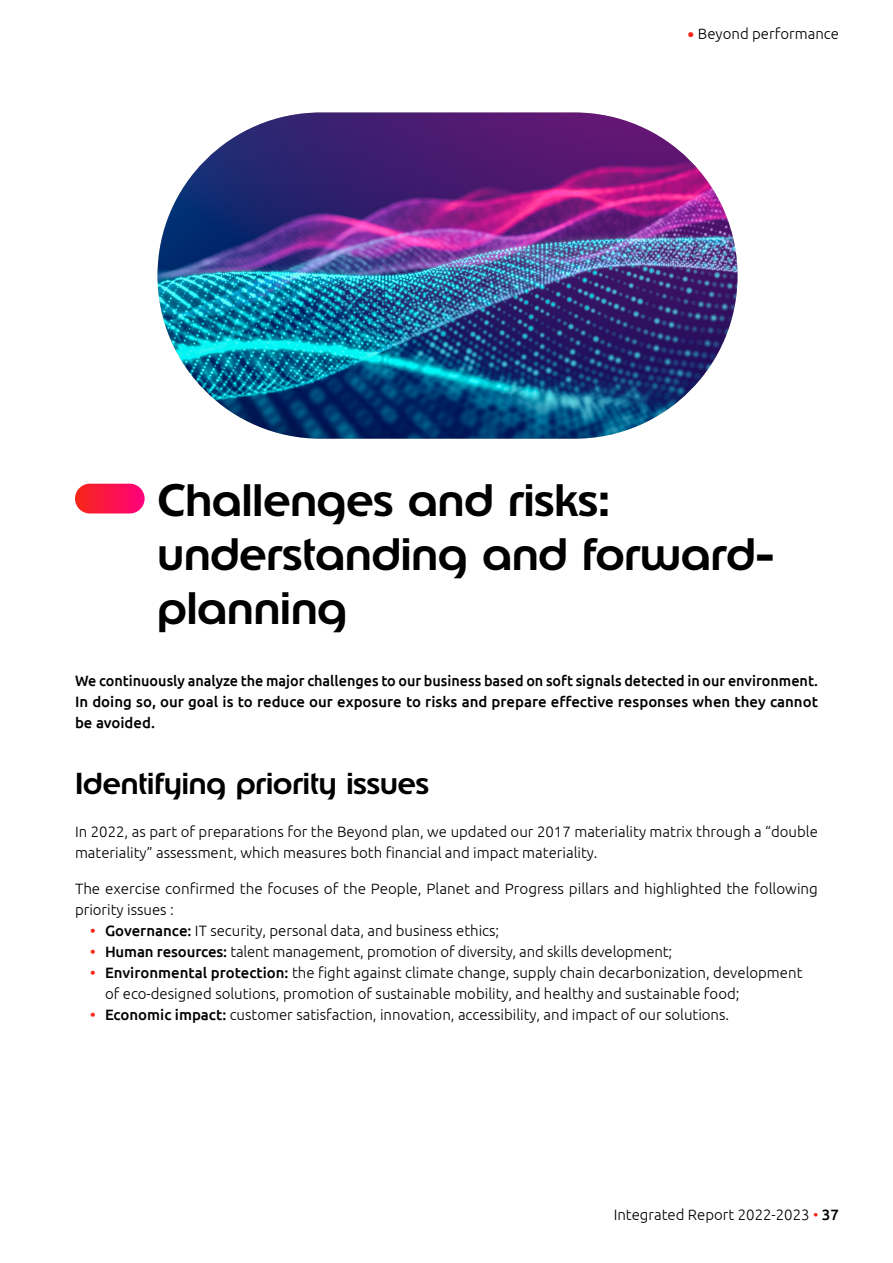
<style>
.page{position:relative;width:893px;height:1263px;background:#fff}
.page>*{position:absolute;margin:0;border:0;box-sizing:border-box;transform-origin:0 0}
.H2_debut_de_page{font:500 45px/54px "Edenred";color:#000}
.H3_sous_partie{font:500 30px "Edenred";color:#000}
.P_puce{font:300 15px/21px "Ubuntu";color:#000}
.t1{font:500 15px/21px "Ubuntu";color:#000;text-align:justify;scale:.96 1}
.s1{font-size:21px;color:#f72717}
.s2{font-weight:500;color:#f72717}
.s3{font-weight:500}
.s4{color:#f72717}
</style>
<div class="page">
<div style="left:75px;top:484px;width:70px;height:29px;background:linear-gradient(to right,#f72819,#ff057d);border-radius:15px"></div>
<img style="left:158px;top:113px;width:579px;height:326px;border-radius:163px">
<p class="P_puce" style="left:687px;top:23px;width:153px"><span class="s1">•</span> Beyond performance</p>
<h2 class="H2_debut_de_page" style="left:158px;top:472px;width:619px">Challenges and risks: understanding and forward&shy;planning</h2>
<p class="t1" style="left:75px;top:669px;width:775px">We continuously analyze the major challenges to our business based on soft signals detected in our environment.<br>In doing so, our goal is to reduce our exposure to risks and prepare effective responses when they cannot be avoided.</p>
<h3 class="H3_sous_partie" style="left:75px;top:763px;width:356px">Identifying priority issues</h3>
<p class="P_puce" style="left:75px;top:821px;width:744px">In 2022, as part of preparations for the Beyond plan, we updated our 2017 materiality matrix through a “double materiality” assessment, which measures both financial and impact materiality.</p>
<p class="P_puce" style="left:75px;top:878px;width:744px">The exercise confirmed the focuses of the People, Planet and Progress pillars and highlighted the following priority issues :</p>
<p class="P_puce" style="left:90px;top:920px;width:411px"><span class="s2">•</span> <span class="s3">Governance:</span> IT security, personal data, and business ethics;</p>
<p class="P_puce" style="left:90px;top:941px;width:584px"><span class="s2">•</span> <span class="s3">Human resources:</span> talent management, promotion of diversity, and skills development;</p>
<p class="P_puce" style="left:105px;top:962px;width:699px;text-indent:-15px"><span class="s2">•</span> <span class="s3">Environmental protection:</span> the fight against climate change, supply chain decarbonization, development of eco-designed solutions, promotion of sustainable mobility, and healthy and sustainable food;</p>
<p class="P_puce" style="left:90px;top:1004px;width:641px"><span class="s2">•</span> <span class="s3">Economic impact:</span> customer satisfaction, innovation, accessibility, and impact of our solutions.</p>
<p class="P_puce" style="left:614px;top:1204px;width:227px">Integrated Report 2022-2023 <span class="s4">•</span> <span class="s3">37</span></p>
</div>
